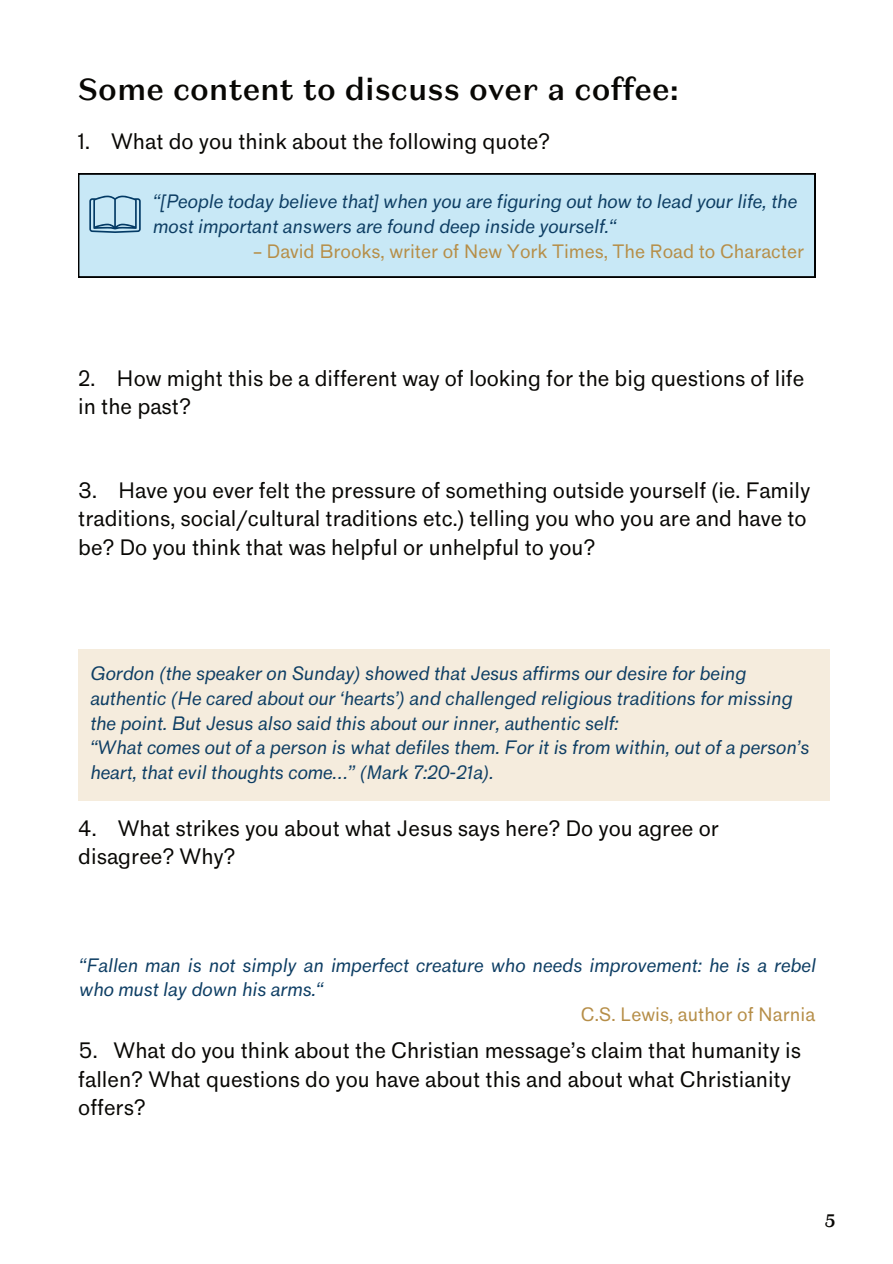
<style>
.page{position:relative;width:893px;height:1264px;background:#fff}
.page>*{position:absolute;margin:0;border:0;box-sizing:border-box;transform-origin:0 0}
.t1{font:500 30.9px "Domaine Sans Text";color:#080704}
.t2{font:20.7px/28.2px "Standard";color:#080704}
.t3{font:italic 18px/24.8px "Standard";color:#0e3e64}
.t4{font:18px "Standard";color:#b68e48}
.t5{font:500 18px "Domaine Sans Text";color:#080704}
</style>
<div class="page">
<div style="left:78px;top:649px;width:752px;height:152px;background:#f5ecdd"></div>
<div style="left:78px;top:174px;width:737px;height:103px;background:#c8e8f6"></div>
<svg style="left:89px;top:196px;width:52px;height:37px;background:#90b7cd"></svg>
<h1 class="t1" style="left:78px;top:69px;width:602px">Some content to discuss over a coffee:</h1>
<p class="t2" style="left:78px;top:127px;width:473px">1. What do you think about the following quote?</p>
<p class="t3" style="left:152px;top:189px;width:645px">“[People today believe that] when you are figuring out how to lead your life, the most important answers are found deep inside yourself.“</p>
<p class="t4" style="left:253px;top:240px;width:552px">– David Brooks, writer of New York Times, The Road to Character</p>
<p class="t2" style="left:78px;top:364px;width:727px">2. How might this be a different way of looking for the big questions of life in the past?</p>
<p class="t2" style="left:78px;top:477px;width:733px">3. Have you ever felt the pressure of something outside yourself (ie. Family traditions, social/cultural traditions etc.) telling you who you are and have to be? Do you think that was helpful or unhelpful to you?</p>
<p class="t3" style="left:89px;top:661px;width:720px">Gordon (the speaker on Sunday) showed that Jesus affirms our desire for being authentic (He cared about our ‘hearts’) and challenged religious traditions for missing the point. But Jesus also said this about our inner, authentic self:<br>“What comes out of a person is what defiles them. For it is from within, out of a person’s heart, that evil thoughts come…” (Mark 7:20-21a).</p>
<p class="t2" style="left:78px;top:814px;width:642px">4. What strikes you about what Jesus says here? Do you agree or disagree? Why?</p>
<p class="t3" style="left:78px;top:952px;width:738px">“Fallen man is not simply an imperfect creature who needs improvement: he is a rebel who must lay down his arms.“</p>
<p class="t4" style="left:580px;top:1003px;width:236px">C.S. Lewis, author of Narnia</p>
<p class="t2" style="left:78px;top:1036px;width:724px">5. What do you think about the Christian message’s claim that humanity is fallen? What questions do you have about this and about what Christianity offers?</p>
<p class="t5" style="left:824px;top:1208px;width:12px">5</p>
</div>
